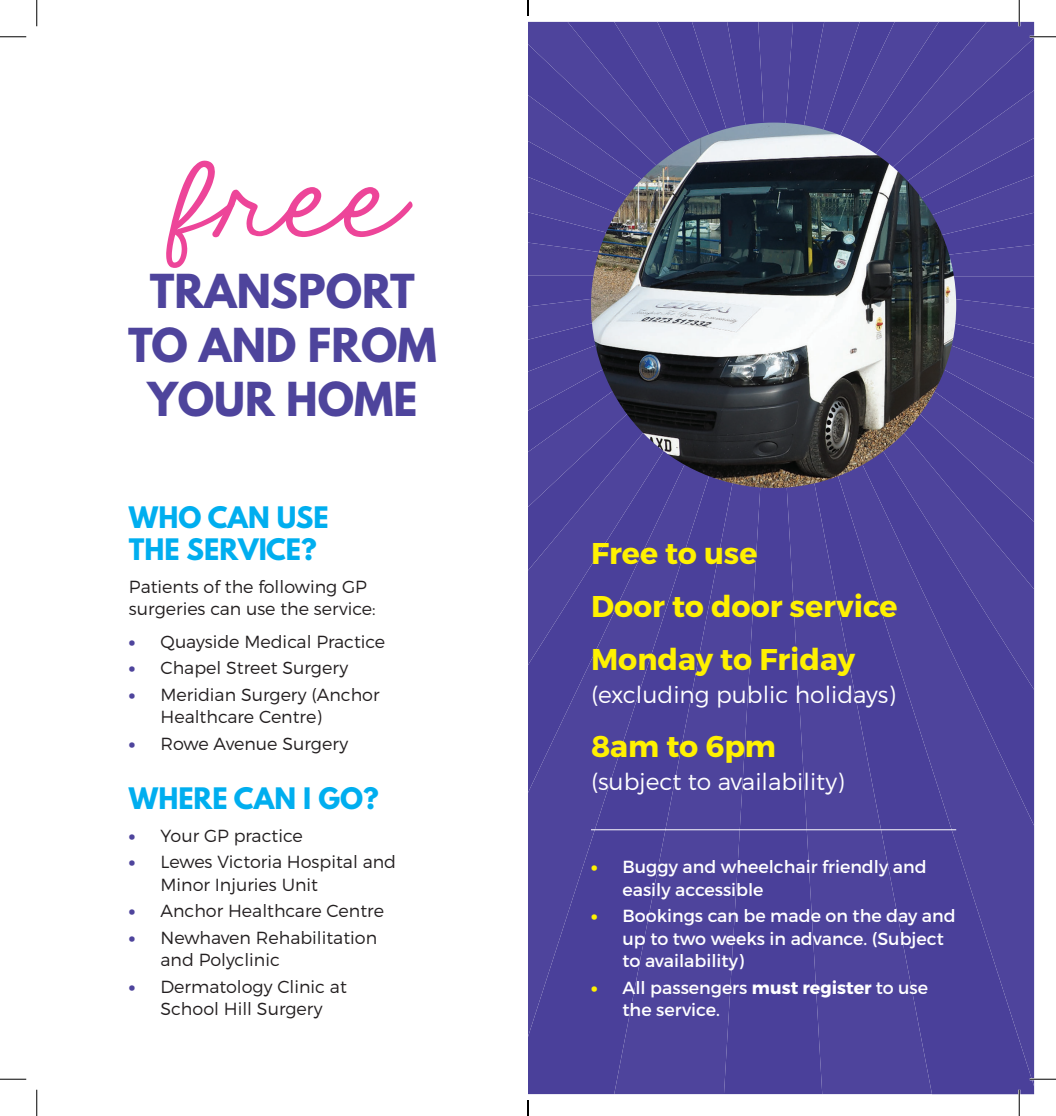
<style>
.page{position:relative;width:1056px;height:1116px;background:#fff}
.page>*{position:absolute;margin:0;border:0;box-sizing:border-box;transform-origin:0 0}
.t1{font:103.77px "KG The Fighter";color:#ed4599}
.t2{font:700 41.48px/53.9px "League Spartan";color:#4e449c;text-align:center}
.t3{font:700 29.93px/53px "Montserrat";color:#fff101}
.t4{font:700 26.25px/31.5px "League Spartan";color:#00aeef}
.t5{font:300 23.28px "Montserrat";color:#fff}
.t6{font:300 17.5px/22.8px "Montserrat";color:#231f20}
.t7{font:17.5px/22.8px "Montserrat";color:#fff}
.t8{font:900 17.5px "Montserrat";color:#4e449c}
.t9{font:900 17.5px "Montserrat";color:#fff101}
.s1{font-weight:700}
</style>
<div class="page">
<div style="left:822px;top:463px;width:212px;height:630px;background:#4e449c"></div>
<div style="left:767px;top:482px;width:55px;height:611px;background:#4a409a"></div>
<div style="left:528px;top:488px;width:239px;height:605px;background:#4e449c"></div>
<div style="left:528px;top:463px;width:235px;height:329px;background:#4e449c"></div>
<img style="left:591px;top:123px;width:365px;height:365px;border-radius:183px">
<hr style="left:591px;top:829px;width:365px;height:1px;background:#fff">
<hr style="left:1029px;top:1077px;width:27px;height:3px;background:#fff">
<hr style="left:1018px;top:1089px;width:2px;height:26px;background:#fff">
<svg style="left:0;top:36px;width:26px;height:1px"></svg>
<svg style="left:0;top:1078px;width:26px;height:1px"></svg>
<svg style="left:1029px;top:1078px;width:27px;height:1px"></svg>
<svg style="left:36px;top:0;width:1px;height:26px"></svg>
<svg style="left:36px;top:1089px;width:1px;height:26px"></svg>
<svg style="left:1019px;top:1089px;width:1px;height:26px"></svg>
<svg style="left:527px;top:0;width:529px;height:463px"></svg>
<svg style="left:527px;top:1100px;width:2px;height:15px"></svg>
<h1 class="t1" style="left:167px;top:137px;width:232px">free</h1>
<h2 class="t2" style="left:128px;top:263px;width:310px">TRANSPORT<br>TO AND FROM<br>YOUR HOME</h2>
<h3 class="t4" style="left:129px;top:501px;width:201px">WHO CAN USE<br>THE SERVICE?</h3>
<p class="t6" style="left:129px;top:574px;width:248px">Patients of the following GP surgeries can use the service:</p>
<p class="t8" style="left:129px;top:631px;width:8px">∙</p>
<p class="t6" style="left:160px;top:630px;width:226px">Quayside Medical Practice</p>
<p class="t8" style="left:129px;top:657px;width:8px">∙</p>
<p class="t6" style="left:160px;top:656px;width:189px">Chapel Street Surgery</p>
<p class="t8" style="left:129px;top:683px;width:8px">∙</p>
<p class="t6" style="left:160px;top:682px;width:221px">Meridian Surgery (Anchor<br>Healthcare Centre)</p>
<p class="t8" style="left:129px;top:732px;width:8px">∙</p>
<p class="t6" style="left:160px;top:731px;width:189px">Rowe Avenue Surgery</p>
<h3 class="t4" style="left:129px;top:782px;width:251px">WHERE CAN I GO?</h3>
<p class="t8" style="left:129px;top:824px;width:8px">∙</p>
<p class="t6" style="left:160px;top:824px;width:144px">Your GP practice</p>
<p class="t8" style="left:129px;top:851px;width:8px">∙</p>
<p class="t6" style="left:160px;top:850px;width:237px">Lewes Victoria Hospital and<br>Minor Injuries Unit</p>
<p class="t8" style="left:129px;top:900px;width:8px">∙</p>
<p class="t6" style="left:160px;top:899px;width:225px">Anchor Healthcare Centre</p>
<p class="t8" style="left:129px;top:926px;width:8px">∙</p>
<p class="t6" style="left:160px;top:925px;width:218px">Newhaven Rehabilitation and Polyclinic</p>
<p class="t8" style="left:129px;top:975px;width:8px">∙</p>
<p class="t6" style="left:160px;top:974px;width:188px">Dermatology Clinic at<br>School Hill Surgery</p>
<h3 class="t3" style="left:591px;top:527px;width:308px">Free to use<br>Door to door service<br>Monday to Friday</h3>
<h3 class="t5" style="left:591px;top:680px;width:306px">(excluding public holidays)</h3>
<h3 class="t3" style="left:591px;top:719px;width:186px">8am to 6pm</h3>
<h3 class="t5" style="left:591px;top:767px;width:255px">(subject to availability)</h3>
<p class="t9" style="left:591px;top:855px;width:8px">∙</p>
<p class="t7" style="left:622px;top:855px;width:306px">Buggy and wheelchair friendly and easily accessible</p>
<p class="t9" style="left:591px;top:904px;width:8px">∙</p>
<p class="t7" style="left:622px;top:904px;width:335px">Bookings can be made on the day and up to two weeks in advance. (Subject to availability)</p>
<p class="t9" style="left:591px;top:976px;width:8px">∙</p>
<p class="t7" style="left:622px;top:975px;width:307px">All passengers <span class="s1">must register</span> to use the service.</p>
</div>
